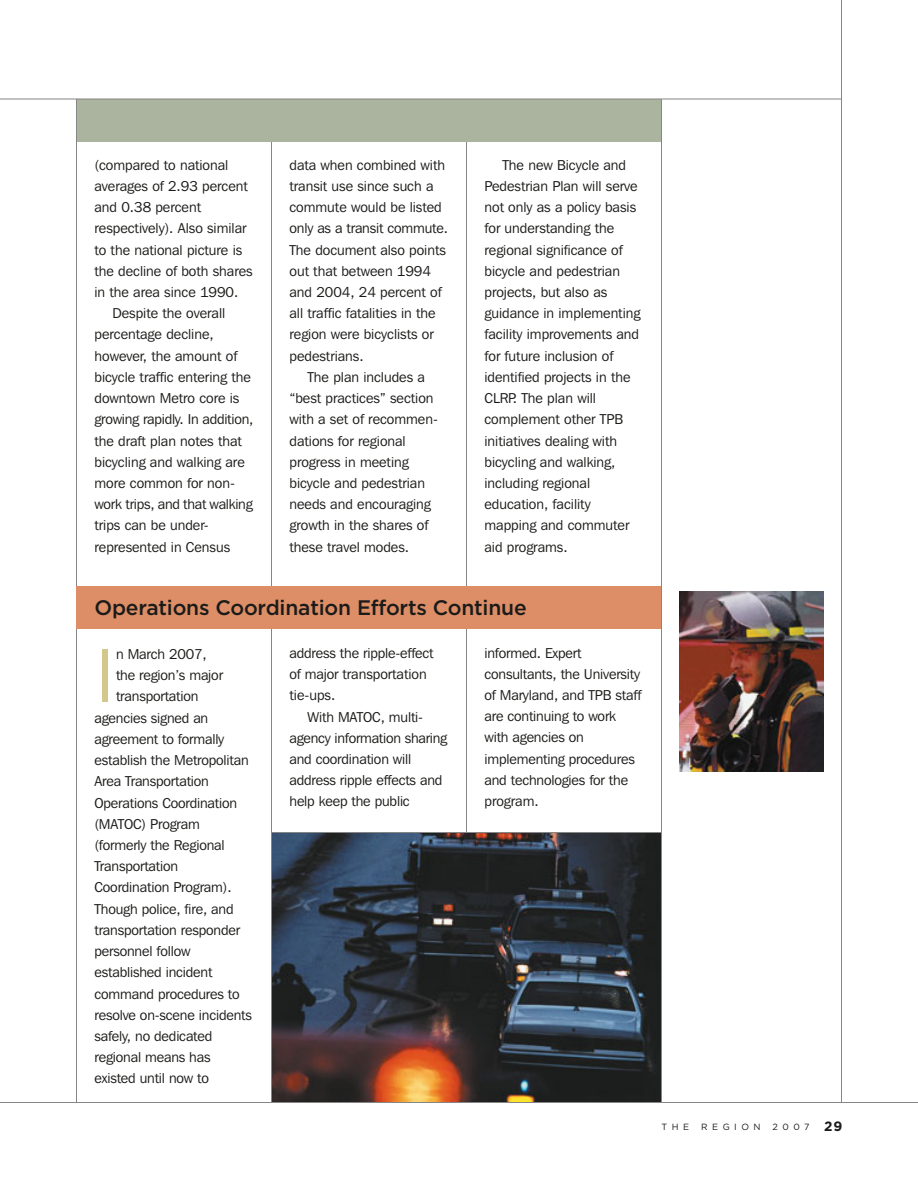
<style>
.page{position:relative;width:918px;height:1188px;background:#fff}
.page>*{position:absolute;margin:0;border:0;box-sizing:border-box;transform-origin:0 0}
.t1{font:74.55px "Gotham";color:#d4c78b}
.t2{font:500 21px "Gotham";letter-spacing:-.01em;color:#1b1b19}
.t3{font:14.25px/21.3px "Franklin Gothic IT Cby BT";color:#1b1b19}
.t4{font:9px "Gotham";letter-spacing:.5em;color:#1b1b19}
.s1{font-weight:700;font-size:13.5px}
</style>
<div class="page">
<hr style="left:466px;top:99px;width:1px;height:756px;background:#868687">
<img style="left:272px;top:833px;width:389px;height:269px">
<hr style="left:271px;top:99px;width:1px;height:1003px;background:#868687">
<div style="left:76px;top:99px;width:586px;height:43px;background:#aab49f"></div>
<hr style="left:0;top:99px;width:842px;height:1px;background:#868687">
<hr style="left:0;top:1102px;width:918px;height:1px;background:#868687">
<hr style="left:841px;top:0;width:1px;height:1102px;background:#868687">
<hr style="left:76px;top:99px;width:1px;height:1003px;background:#868687">
<hr style="left:661px;top:99px;width:1px;height:1003px;background:#868687">
<div style="left:76px;top:586px;width:586px;height:43px;background:#dd8e67"></div>
<img style="left:680px;top:591px;width:144px;height:180px">
<hr style="left:272px;top:832px;width:390px;height:1px;background:#868687">
<p class="t3" style="left:94px;top:156px;width:135px">(compared to national</p>
<p class="t3" style="left:94px;top:177px;width:155px">averages of 2.93 percent</p>
<p class="t3" style="left:94px;top:198px;width:108px">and 0.38 percent</p>
<p class="t3" style="left:94px;top:219px;width:154px">respectively). Also similar</p>
<p class="t3" style="left:94px;top:240px;width:149px">to the national picture is</p>
<p class="t3" style="left:94px;top:262px;width:160px">the decline of both shares</p>
<p class="t3" style="left:94px;top:283px;width:145px">in the area since 1990.</p>
<p class="t3" style="left:113px;top:304px;width:114px">Despite the overall</p>
<p class="t3" style="left:94px;top:325px;width:121px">percentage decline,</p>
<p class="t3" style="left:94px;top:347px;width:144px">however, the amount of</p>
<p class="t3" style="left:94px;top:368px;width:158px">bicycle traffic entering the</p>
<p class="t3" style="left:94px;top:389px;width:146px">downtown Metro core is</p>
<p class="t3" style="left:94px;top:410px;width:160px">growing rapidly. In addition,</p>
<p class="t3" style="left:94px;top:432px;width:149px">the draft plan notes that</p>
<p class="t3" style="left:94px;top:453px;width:152px">bicycling and walking are</p>
<p class="t3" style="left:94px;top:474px;width:142px">more common for non-</p>
<p class="t3" style="left:94px;top:495px;width:160px">work trips, and that walking</p>
<p class="t3" style="left:94px;top:516px;width:116px">trips can be under-</p>
<p class="t3" style="left:94px;top:538px;width:137px">represented in Census</p>
<p class="t3" style="left:289px;top:156px;width:157px">data when combined with</p>
<p class="t3" style="left:289px;top:177px;width:146px">transit use since such a</p>
<p class="t3" style="left:289px;top:198px;width:154px">commute would be listed</p>
<p class="t3" style="left:289px;top:219px;width:160px">only as a transit commute.</p>
<p class="t3" style="left:289px;top:240px;width:158px">The document also points</p>
<p class="t3" style="left:289px;top:262px;width:143px">out that between 1994</p>
<p class="t3" style="left:289px;top:283px;width:154px">and 2004, 24 percent of</p>
<p class="t3" style="left:289px;top:304px;width:148px">all traffic fatalities in the</p>
<p class="t3" style="left:289px;top:325px;width:146px">region were bicyclists or</p>
<p class="t3" style="left:289px;top:347px;width:76px">pedestrians.</p>
<p class="t3" style="left:308px;top:368px;width:119px">The plan includes a</p>
<p class="t3" style="left:289px;top:389px;width:146px">“best practices” section</p>
<p class="t3" style="left:289px;top:410px;width:150px">with a set of recommen-</p>
<p class="t3" style="left:289px;top:432px;width:118px">dations for regional</p>
<p class="t3" style="left:289px;top:453px;width:121px">progress in meeting</p>
<p class="t3" style="left:289px;top:474px;width:137px">bicycle and pedestrian</p>
<p class="t3" style="left:289px;top:495px;width:143px">needs and encouraging</p>
<p class="t3" style="left:289px;top:516px;width:140px">growth in the shares of</p>
<p class="t3" style="left:289px;top:538px;width:121px">these travel modes.</p>
<p class="t3" style="left:484px;top:156px;width:157px;text-indent:18px">The new Bicycle and<br>Pedestrian Plan will serve not only as a policy basis for understanding the regional significance of bicycle and pedestrian projects, but also as guidance in implementing facility improvements and for future inclusion of identified projects in the<br>CLRP. The plan will complement other TPB initiatives dealing with bicycling and walking, including regional education, facility mapping and commuter aid programs.</p>
<h2 class="t2" style="left:94px;top:600px;width:434px">Operations Coordination Efforts Continue</h2>
<h1 class="t1" style="left:94px;top:647px;width:23px">I</h1>
<p class="t3" style="left:116px;top:645px;width:92px">n March 2007,</p>
<p class="t3" style="left:116px;top:666px;width:109px">the region’s major</p>
<p class="t3" style="left:116px;top:687px;width:84px">transportation</p>
<p class="t3" style="left:94px;top:709px;width:115px">agencies signed an</p>
<p class="t3" style="left:94px;top:730px;width:131px">agreement to formally</p>
<p class="t3" style="left:94px;top:751px;width:156px">establish the Metropolitan</p>
<p class="t3" style="left:94px;top:772px;width:116px">Area Transportation</p>
<p class="t3" style="left:94px;top:793px;width:144px">Operations Coordination</p>
<p class="t3" style="left:94px;top:815px;width:107px">(MATOC) Program</p>
<p class="t3" style="left:94px;top:836px;width:132px">(formerly the Regional</p>
<p class="t3" style="left:94px;top:857px;width:85px">Transportation</p>
<p class="t3" style="left:94px;top:878px;width:139px">Coordination Program).</p>
<p class="t3" style="left:94px;top:900px;width:141px">Though police, fire, and</p>
<p class="t3" style="left:94px;top:921px;width:147px">transportation responder</p>
<p class="t3" style="left:94px;top:942px;width:97px">personnel follow</p>
<p class="t3" style="left:94px;top:963px;width:119px">established incident</p>
<p class="t3" style="left:94px;top:985px;width:147px">command procedures to</p>
<p class="t3" style="left:94px;top:1006px;width:159px">resolve on-scene incidents</p>
<p class="t3" style="left:94px;top:1027px;width:119px">safely, no dedicated</p>
<p class="t3" style="left:94px;top:1048px;width:118px">regional means has</p>
<p class="t3" style="left:94px;top:1069px;width:116px">existed until now to</p>
<p class="t3" style="left:289px;top:644px;width:146px">address the ripple-effect of major transportation tie-ups.</p>
<p class="t3" style="left:289px;top:707px;width:159px;text-indent:18px">With MATOC, multi&shy;agency information sharing and coordination will address ripple effects and help keep the public</p>
<p class="t3" style="left:484px;top:643px;width:158px">informed. Expert consultants, the University of Maryland, and TPB staff are continuing to work with agencies on implementing procedures and technologies for the program.</p>
<p class="t4" style="left:662px;top:1123px;width:29px">THE</p>
<p class="t4" style="left:701px;top:1123px;width:61px">REGION</p>
<p class="t4" style="left:773px;top:1123px;width:71px">2007 <span class="s1">29</span></p>
</div>
